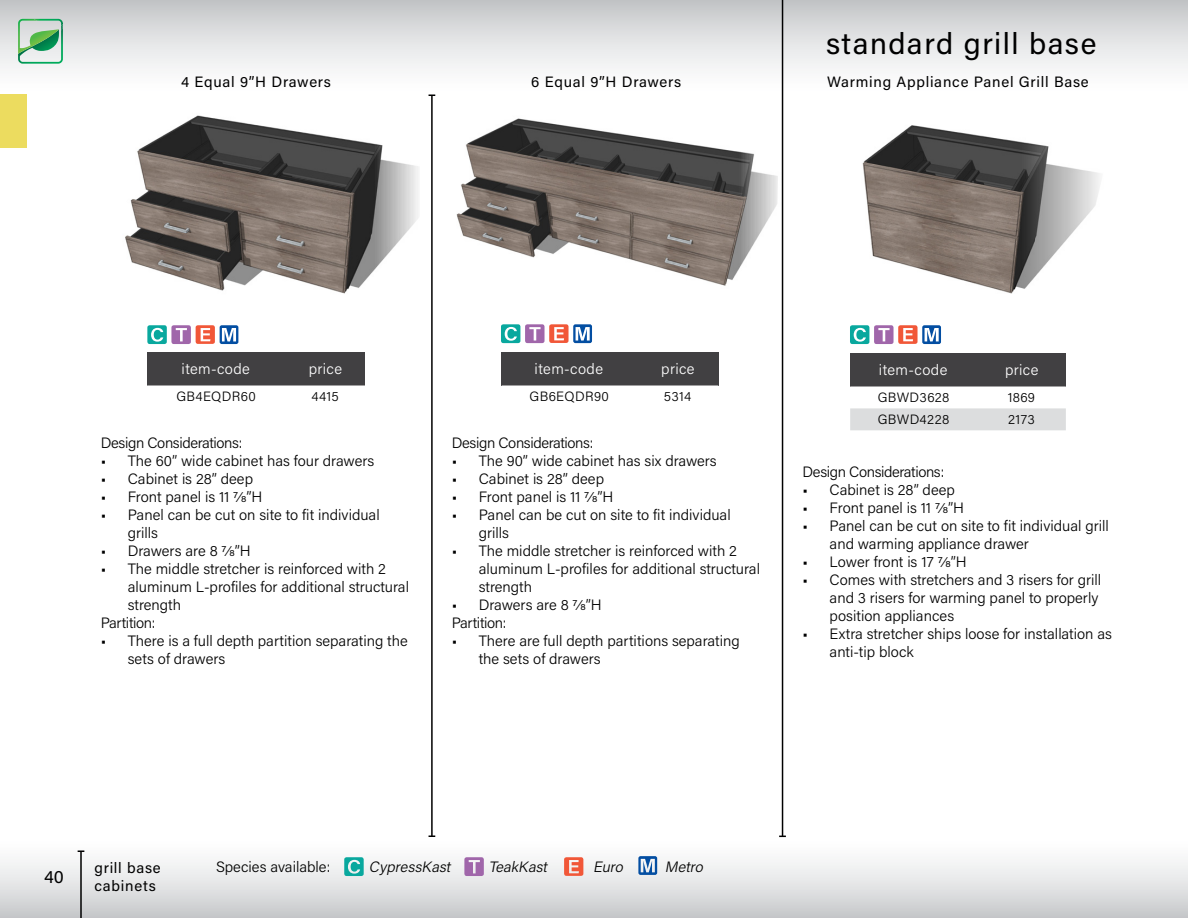
<style>
.page{position:relative;width:1188px;height:918px;background:#fff}
.page>*{position:absolute;margin:0;border:0;box-sizing:border-box;transform-origin:0 0}
.t1{font:30px "Acumin Pro";letter-spacing:.05em;color:#000}
.t2{font:18px "Acumin Pro";color:#000}
.t3{font:300 15px/18px "Acumin Pro";color:#000}
.t4{font:15px/18px "Acumin Pro";letter-spacing:.05em;color:#000}
.t5{font:300 15px "Acumin Pro";letter-spacing:-.025em;color:#000}
.t6{font:300 15px "Acumin Pro";letter-spacing:.025em;color:#fff}
.t7{font:italic 300 15px "Acumin Pro";color:#000}
.t8{font:300 13.5px "Acumin Pro";letter-spacing:.025em;color:#000}
.s1{font-weight:400}
</style>
<div class="page">
<div style="left:0;top:837px;width:1188px;height:81px;background:linear-gradient(to bottom,#fff,#c9cbcd)"></div>
<div style="left:0;top:0;width:1188px;height:94px;background:linear-gradient(to bottom,#c6c8ca,#fff)"></div>
<hr style="left:80px;top:851px;width:2px;height:67px;background:#000">
<svg style="left:18px;top:19px;width:46px;height:45px;background:#98c9a7"></svg>
<img style="left:34px;top:19px;width:29px;height:7px">
<svg style="left:638px;top:856px;width:19px;height:19px"></svg>
<svg style="left:344px;top:857px;width:20px;height:19px"></svg>
<svg style="left:464px;top:857px;width:20px;height:19px"></svg>
<svg style="left:564px;top:857px;width:19px;height:19px"></svg>
<div style="left:0;top:94px;width:27px;height:54px;background:#ecdc5f"></div>
<img style="left:456px;top:99px;width:326px;height:212px">
<div style="left:147px;top:352px;width:138px;height:34px;background:#414042"></div>
<div style="left:285px;top:352px;width:80px;height:34px;background:#414042"></div>
<img style="left:94px;top:93px;width:326px;height:201px">
<div style="left:502px;top:352px;width:135px;height:34px;background:#414042"></div>
<div style="left:637px;top:352px;width:81px;height:34px;background:#414042"></div>
<svg style="left:501px;top:324px;width:91px;height:19px"></svg>
<svg style="left:147px;top:325px;width:91px;height:19px"></svg>
<hr style="left:431px;top:95px;width:2px;height:741px;background:#000">
<hr style="left:782px;top:0;width:1px;height:836px;background:#000">
<img style="left:862px;top:125px;width:238px;height:169px">
<svg style="left:850px;top:325px;width:91px;height:19px"></svg>
<div style="left:850px;top:353px;width:127px;height:34px;background:#414042"></div>
<div style="left:977px;top:353px;width:89px;height:34px;background:#414042"></div>
<div style="left:850px;top:408px;width:216px;height:22px;background:#dcddde"></div>
<p class="t4" style="left:181px;top:72px;width:152px">4 Equal 9”H Drawers</p>
<p class="t4" style="left:531px;top:72px;width:152px">6 Equal 9”H Drawers</p>
<h1 class="t1" style="left:826px;top:23px;width:272px">standard grill base</h1>
<p class="t4" style="left:827px;top:72px;width:263px">Warming Appliance Panel Grill Base</p>
<p class="t6" style="left:182px;top:359px;width:70px">item-code</p>
<p class="t6" style="left:309px;top:359px;width:35px">price</p>
<p class="t8" style="left:176px;top:387px;width:81px">GB4EQDR60</p>
<p class="t8" style="left:311px;top:387px;width:29px">4415</p>
<p class="t5" style="left:101px;top:432px;width:143px">Design Considerations:</p>
<p class="t3" style="left:101px;top:451px;width:275px"><span class="s1">•</span> The 60” wide cabinet has four drawers</p>
<p class="t3" style="left:101px;top:469px;width:154px"><span class="s1">•</span> Cabinet is 28” deep</p>
<p class="t3" style="left:101px;top:487px;width:163px"><span class="s1">•</span> Front panel is 11 7/8”H</p>
<p class="t3" style="left:128px;top:505px;width:254px;text-indent:-27px"><span class="s1">•</span> Panel can be cut on site to fit individual grills</p>
<p class="t3" style="left:101px;top:541px;width:151px"><span class="s1">•</span> Drawers are 8 7/8”H</p>
<p class="t3" style="left:101px;top:559px;width:287px"><span class="s1">•</span> The middle stretcher is reinforced with 2</p>
<p class="t3" style="left:128px;top:577px;width:283px">aluminum L-profiles for additional structural</p>
<p class="t3" style="left:128px;top:595px;width:55px">strength</p>
<p class="t5" style="left:101px;top:612px;width:56px">Partition:</p>
<p class="t3" style="left:128px;top:631px;width:281px;text-indent:-27px"><span class="s1">•</span> There is a full depth partition separating the sets of drawers</p>
<p class="t6" style="left:535px;top:359px;width:70px">item-code</p>
<p class="t6" style="left:661px;top:359px;width:35px">price</p>
<p class="t8" style="left:530px;top:387px;width:81px">GB6EQDR90</p>
<p class="t8" style="left:664px;top:387px;width:29px">5314</p>
<p class="t5" style="left:452px;top:432px;width:143px">Design Considerations:</p>
<p class="t3" style="left:452px;top:451px;width:267px"><span class="s1">•</span> The 90” wide cabinet has six drawers</p>
<p class="t3" style="left:452px;top:469px;width:154px"><span class="s1">•</span> Cabinet is 28” deep</p>
<p class="t3" style="left:452px;top:487px;width:163px"><span class="s1">•</span> Front panel is 11 7/8”H</p>
<p class="t3" style="left:479px;top:505px;width:254px;text-indent:-27px"><span class="s1">•</span> Panel can be cut on site to fit individual grills</p>
<p class="t3" style="left:479px;top:541px;width:283px;text-indent:-27px"><span class="s1">•</span> The middle stretcher is reinforced with 2 aluminum L-profiles for additional structural strength</p>
<p class="t3" style="left:452px;top:595px;width:151px"><span class="s1">•</span> Drawers are 8 7/8”H<br>Partition:</p>
<p class="t3" style="left:479px;top:631px;width:262px;text-indent:-27px"><span class="s1">•</span> There are full depth partitions separating the sets of drawers</p>
<p class="t6" style="left:879px;top:360px;width:70px">item-code</p>
<p class="t6" style="left:1005px;top:360px;width:35px">price</p>
<p class="t8" style="left:878px;top:388px;width:73px">GBWD3628</p>
<p class="t8" style="left:1008px;top:388px;width:29px">1869</p>
<p class="t8" style="left:878px;top:410px;width:73px">GBWD4228</p>
<p class="t8" style="left:1008px;top:410px;width:28px">2173</p>
<p class="t5" style="left:803px;top:462px;width:143px">Design Considerations:</p>
<p class="t3" style="left:803px;top:480px;width:154px"><span class="s1">•</span> Cabinet is 28” deep</p>
<p class="t3" style="left:803px;top:498px;width:163px"><span class="s1">•</span> Front panel is 11 7/8”H</p>
<p class="t3" style="left:830px;top:516px;width:281px;text-indent:-27px"><span class="s1">•</span> Panel can be cut on site to fit individual grill and warming appliance drawer</p>
<p class="t3" style="left:803px;top:552px;width:166px"><span class="s1">•</span> Lower front is 17 7/8”H</p>
<p class="t3" style="left:830px;top:570px;width:273px;text-indent:-27px"><span class="s1">•</span> Comes with stretchers and 3 risers for grill and 3 risers for warming panel to properly position appliances</p>
<p class="t3" style="left:830px;top:624px;width:284px;text-indent:-27px"><span class="s1">•</span> Extra stretcher ships loose for installation as anti-tip block</p>
<p class="t2" style="left:44px;top:864px;width:21px">40</p>
<p class="t4" style="left:94px;top:858px;width:68px">grill base cabinets</p>
<p class="t3" style="left:216px;top:857px;width:116px">Species available:</p>
<p class="t7" style="left:369px;top:856px;width:86px">CypressKast</p>
<p class="t7" style="left:489px;top:856px;width:63px">TeakKast</p>
<p class="t7" style="left:593px;top:856px;width:35px">Euro</p>
<p class="t7" style="left:665px;top:856px;width:43px">Metro</p>
</div>
